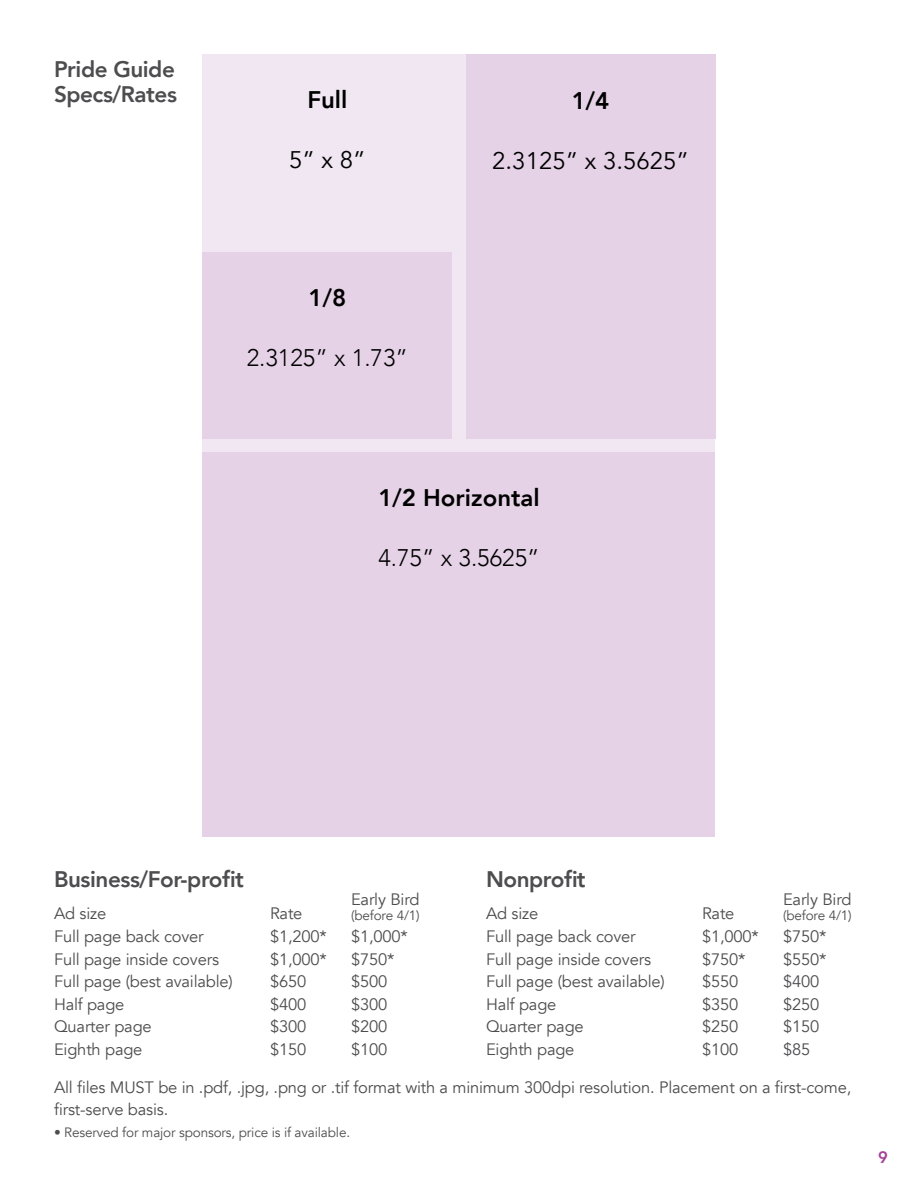
<style>
.page{position:relative;width:918px;height:1188px;background:#fff}
.page>*{position:absolute;margin:0;border:0;box-sizing:border-box;transform-origin:0 0}
.t1{font:300 24px "Avenir";color:#000}
.t2{font:800 24px "Avenir";color:#000}
.t3{font:24px "Avenir";color:#000}
.t4{font:800 22.5px/25.5px "Avenir";letter-spacing:-.02em;color:#4d4d4f}
.t5{font:16.5px/22.5px "Avenir";letter-spacing:-.01em;color:#4d4d4f}
.t6{font:800 16.5px "Avenir";color:#a54399}
.t7{font:13.5px "Avenir";letter-spacing:-.01em;color:#4d4d4f}
</style>
<div class="page">
<div style="left:202px;top:55px;width:514px;height:782px;background:#f0e7f2"></div>
<div style="left:202px;top:452px;width:514px;height:385px;background:#e6d2e7"></div>
<div style="left:202px;top:252px;width:250px;height:187px;background:#e6d2e7"></div>
<div style="left:466px;top:55px;width:250px;height:384px;background:#e6d2e7"></div>
<h2 class="t4" style="left:54px;top:56px;width:125px">Pride Guide<br>Specs/Rates</h2>
<h1 class="t2" style="left:307px;top:81px;width:42px">Full</h1>
<h1 class="t3" style="left:289px;top:145px;width:78px">5” x 8”</h1>
<h1 class="t2" style="left:308px;top:279px;width:39px">1/8</h1>
<h1 class="t1" style="left:247px;top:344px;width:163px">2.3125” x 1.73”</h1>
<h1 class="t2" style="left:572px;top:81px;width:39px">1/4</h1>
<h1 class="t3" style="left:492px;top:146px;width:198px">2.3125” x 3.5625”</h1>
<h1 class="t2" style="left:378px;top:479px;width:163px">1/2 Horizontal</h1>
<h1 class="t1" style="left:378px;top:544px;width:163px">4.75” x 3.5625”</h1>
<h2 class="t4" style="left:54px;top:866px;width:191px">Business/For-profit</h2>
<p class="t5" style="left:351px;top:888px;width:70px">Early Bird</p>
<p class="t5" style="left:54px;top:903px;width:54px">Ad size</p>
<p class="t5" style="left:270px;top:903px;width:34px">Rate</p>
<p class="t7" style="left:351px;top:907px;width:70px">(before 4/1)</p>
<p class="t5" style="left:54px;top:925px;width:151px">Full page back cover</p>
<p class="t5" style="left:270px;top:925px;width:58px">$1,200*</p>
<p class="t5" style="left:351px;top:925px;width:58px">$1,000*</p>
<p class="t5" style="left:54px;top:948px;width:167px">Full page inside covers</p>
<p class="t5" style="left:270px;top:948px;width:58px">$1,000*</p>
<p class="t5" style="left:351px;top:948px;width:45px">$750*</p>
<p class="t5" style="left:54px;top:970px;width:180px">Full page (best available)</p>
<p class="t5" style="left:270px;top:970px;width:38px">$650</p>
<p class="t5" style="left:351px;top:970px;width:38px">$500</p>
<p class="t5" style="left:54px;top:993px;width:72px">Half page</p>
<p class="t5" style="left:270px;top:993px;width:38px">$400</p>
<p class="t5" style="left:351px;top:993px;width:38px">$300</p>
<p class="t5" style="left:54px;top:1015px;width:99px">Quarter page</p>
<p class="t5" style="left:270px;top:1015px;width:38px">$300</p>
<p class="t5" style="left:351px;top:1015px;width:38px">$200</p>
<p class="t5" style="left:54px;top:1038px;width:90px">Eighth page</p>
<p class="t5" style="left:270px;top:1038px;width:38px">$150</p>
<p class="t5" style="left:351px;top:1038px;width:38px">$100</p>
<h2 class="t4" style="left:486px;top:866px;width:101px">Nonprofit</h2>
<p class="t5" style="left:783px;top:888px;width:70px">Early Bird</p>
<p class="t5" style="left:486px;top:903px;width:54px">Ad size</p>
<p class="t5" style="left:702px;top:903px;width:34px">Rate</p>
<p class="t7" style="left:783px;top:907px;width:70px">(before 4/1)</p>
<p class="t5" style="left:486px;top:925px;width:151px">Full page back cover</p>
<p class="t5" style="left:702px;top:925px;width:58px">$1,000*</p>
<p class="t5" style="left:783px;top:925px;width:45px">$750*</p>
<p class="t5" style="left:486px;top:948px;width:167px">Full page inside covers</p>
<p class="t5" style="left:702px;top:948px;width:45px">$750*</p>
<p class="t5" style="left:783px;top:948px;width:45px">$550*</p>
<p class="t5" style="left:486px;top:970px;width:180px">Full page (best available)</p>
<p class="t5" style="left:702px;top:970px;width:38px">$550</p>
<p class="t5" style="left:783px;top:970px;width:38px">$400</p>
<p class="t5" style="left:486px;top:993px;width:72px">Half page</p>
<p class="t5" style="left:702px;top:993px;width:38px">$350</p>
<p class="t5" style="left:783px;top:993px;width:38px">$250</p>
<p class="t5" style="left:486px;top:1015px;width:99px">Quarter page</p>
<p class="t5" style="left:702px;top:1015px;width:38px">$250</p>
<p class="t5" style="left:783px;top:1015px;width:38px">$150</p>
<p class="t5" style="left:486px;top:1038px;width:90px">Eighth page</p>
<p class="t5" style="left:702px;top:1038px;width:38px">$100</p>
<p class="t5" style="left:783px;top:1038px;width:29px">$85</p>
<p class="t5" style="left:54px;top:1076px;width:799px">All files MUST be in .pdf, .jpg, .png or .tif format with a minimum 300dpi resolution. Placement on a first-come, first-serve basis.</p>
<p class="t7" style="left:54px;top:1124px;width:298px">• Reserved for major sponsors, price is if available.</p>
<p class="t6" style="left:878px;top:1145px;width:11px">9</p>
</div>
